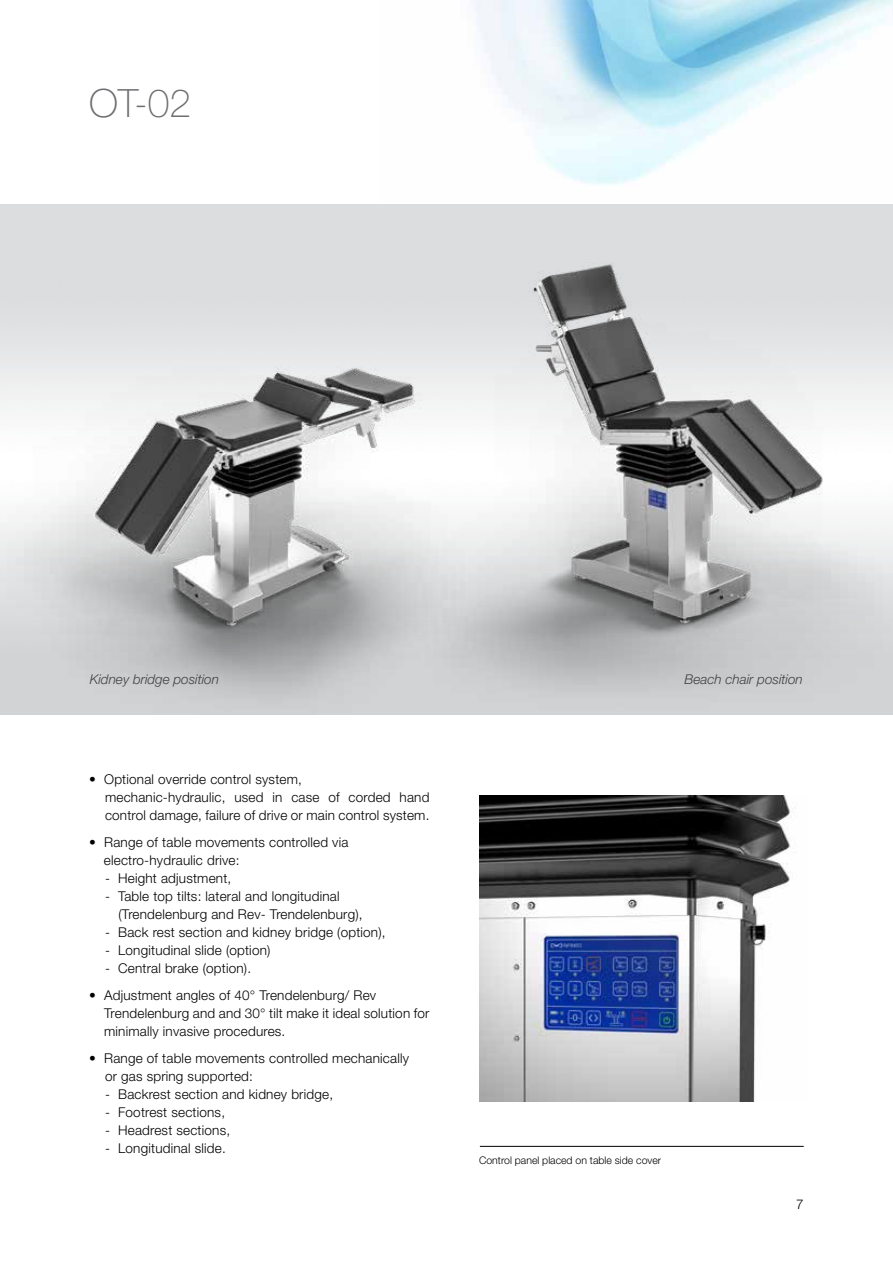
<style>
.page{position:relative;width:893px;height:1263px;background:#fff}
.page>*{position:absolute;margin:0;border:0;box-sizing:border-box;transform-origin:0 0}
.t1{font:100 39px "Helvetica Neue LT Pro";color:#6d6e71}
.t2{font:300 13.5px/18px "Helvetica Neue LT Pro";letter-spacing:.015em;color:#000}
.t3{font:italic 300 13.5px "Helvetica Neue LT Std";color:#414042}
.t4{font:300 10.5px "Helvetica Neue LT Pro";color:#000}
</style>
<div class="page">
<img style="left:475px;top:0;width:418px;height:185px">
<img style="left:480px;top:796px;width:316px;height:305px">
<img style="left:349px;top:220px;width:544px;height:495px">
<img style="left:0;top:204px;width:555px;height:510px">
<hr style="left:480px;top:1146px;width:324px;height:1px;background:#000">
<h1 class="t1" style="left:89px;top:81px;width:103px">OT-02</h1>
<p class="t3" style="left:90px;top:671px;width:131px">Kidney bridge position</p>
<p class="t3" style="left:684px;top:671px;width:120px">Beach chair position</p>
<p class="t2" style="left:105px;top:769px;width:326px;text-indent:-16px">• Optional override control system,<br>mechanic-hydraulic, used in case of corded hand control damage, failure of drive or main control system.</p>
<p class="t2" style="left:104px;top:832px;width:246px;text-indent:-15px">• Range of table movements controlled via electro-hydraulic drive:</p>
<p class="t2" style="left:105px;top:868px;width:128px">- Height adjustment,</p>
<p class="t2" style="left:119px;top:886px;width:246px;text-indent:-13px">- Table top tilts: lateral and longitudinal (Trendelenburg and Rev- Trendelenburg),</p>
<p class="t2" style="left:105px;top:922px;width:282px">- Back rest section and kidney bridge (option),</p>
<p class="t2" style="left:105px;top:940px;width:167px">- Longitudinal slide (option)</p>
<p class="t2" style="left:105px;top:958px;width:148px">- Central brake (option).</p>
<p class="t2" style="left:104px;top:985px;width:327px;text-indent:-15px">• Adjustment angles of 40° Trendelenburg/ Rev<br>Trendelenburg and and 30° tilt make it ideal solution for minimally invasive procedures.</p>
<p class="t2" style="left:105px;top:1048px;width:305px;text-indent:-16px">• Range of table movements controlled mechanically or gas spring supported:</p>
<p class="t2" style="left:105px;top:1084px;width:230px">- Backrest section and kidney bridge,</p>
<p class="t2" style="left:105px;top:1102px;width:122px">- Footrest sections,</p>
<p class="t2" style="left:105px;top:1120px;width:127px">- Headrest sections,</p>
<p class="t2" style="left:105px;top:1138px;width:122px">- Longitudinal slide.</p>
<p class="t4" style="left:479px;top:1154px;width:184px">Control panel placed on table side cover</p>
<p class="t2" style="left:796px;top:1195px;width:9px">7</p>
</div>
